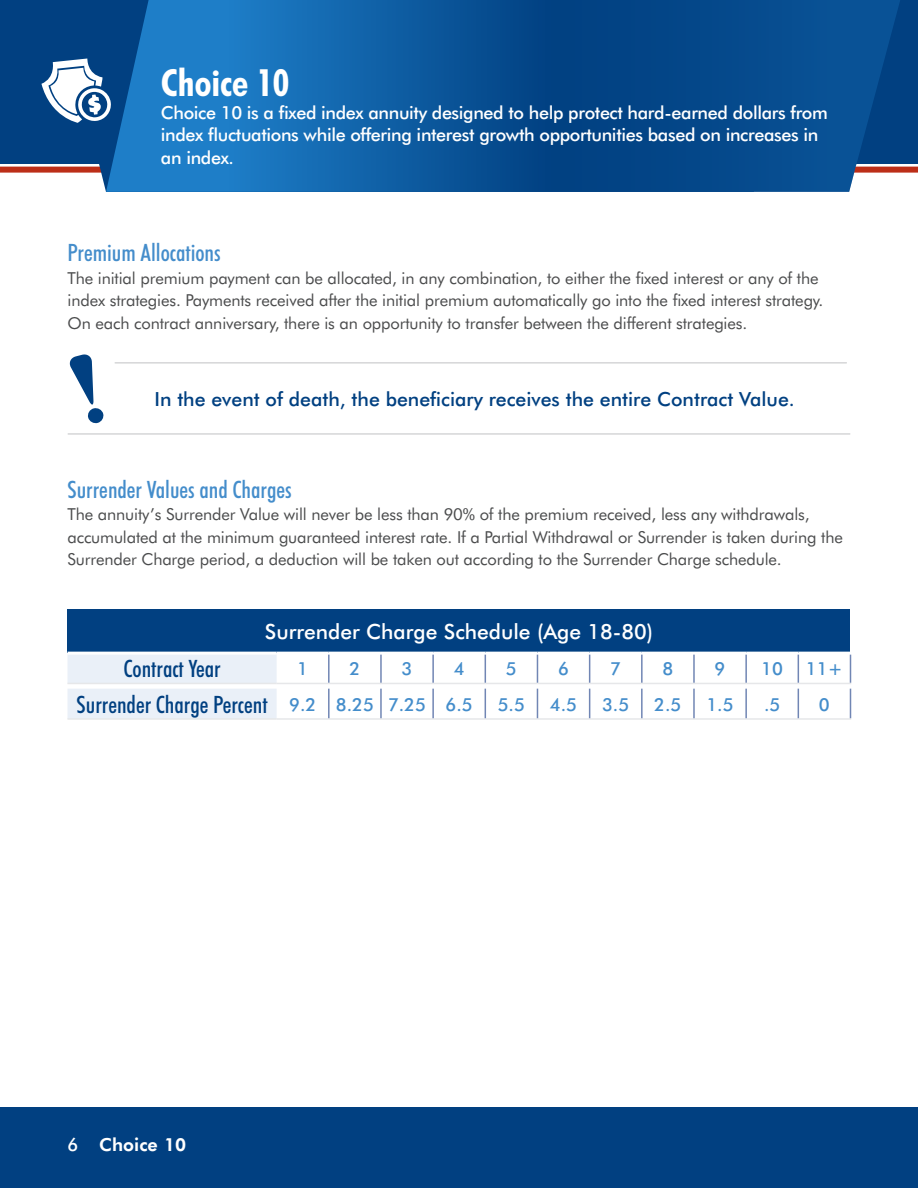
<style>
.page{position:relative;width:918px;height:1188px;background:#fff}
.page>*{position:absolute;margin:0;border:0;box-sizing:border-box;transform-origin:0 0}
.t1{font:700 condensed 37.5px "Futura BT";color:#fff}
.t2{font:500 condensed 24px "Futura BT";color:#448dcb}
.t3{font:500 condensed 24px "Futura BT";color:#014081}
.t4{font:500 21px "Futura BT";color:#fff}
.t5{font:500 19.5px "Futura BT";color:#014081}
.t6{font:500 18px/22.5px "Futura BT";letter-spacing:-.02em;color:#fff}
.t7{font:500 18px "Futura BT";color:#448dcb}
.t8{font:800 18px "Futura BT";color:#fff}
.t9{font:16.5px/22.5px "Futura BT";letter-spacing:-.01em;color:#4b4c4d}
</style>
<div class="page">
<div style="left:0;top:167px;width:918px;height:6px;background:#bc2e18"></div>
<div style="left:0;top:0;width:918px;height:164px;background:#014081"></div>
<svg style="left:106px;top:0;width:786px;height:192px"></svg>
<div style="left:0;top:1107px;width:918px;height:81px;background:#014081"></div>
<hr style="left:115px;top:362px;width:732px;height:1px;background:#c7c8ca">
<hr style="left:68px;top:433px;width:782px;height:2px;background:#c7c8ca">
<svg style="left:69px;top:354px;width:35px;height:70px"></svg>
<svg style="left:41px;top:59px;width:71px;height:64px"></svg>
<div style="left:68px;top:610px;width:782px;height:43px;background:#014081"></div>
<svg style="left:68px;top:655px;width:209px;height:63px;background:#ebf0f8"></svg>
<hr style="left:68px;top:683px;width:209px;height:1px;background:#e6e7e9">
<hr style="left:277px;top:683px;width:52px;height:1px;background:#e6e7e9">
<hr style="left:329px;top:683px;width:52px;height:1px;background:#e6e7e9">
<hr style="left:381px;top:683px;width:52px;height:1px;background:#e6e7e9">
<hr style="left:433px;top:683px;width:52px;height:1px;background:#e6e7e9">
<hr style="left:485px;top:683px;width:52px;height:1px;background:#e6e7e9">
<hr style="left:537px;top:683px;width:53px;height:1px;background:#e6e7e9">
<hr style="left:590px;top:683px;width:52px;height:1px;background:#e6e7e9">
<hr style="left:642px;top:683px;width:52px;height:1px;background:#e6e7e9">
<hr style="left:694px;top:683px;width:52px;height:1px;background:#e6e7e9">
<hr style="left:746px;top:683px;width:52px;height:1px;background:#e6e7e9">
<hr style="left:798px;top:683px;width:53px;height:1px;background:#e6e7e9">
<hr style="left:68px;top:718px;width:209px;height:2px;background:#e6e7e9">
<hr style="left:277px;top:718px;width:52px;height:2px;background:#e6e7e9">
<hr style="left:329px;top:718px;width:52px;height:2px;background:#e6e7e9">
<hr style="left:381px;top:718px;width:52px;height:2px;background:#e6e7e9">
<hr style="left:433px;top:718px;width:52px;height:2px;background:#e6e7e9">
<hr style="left:485px;top:718px;width:52px;height:2px;background:#e6e7e9">
<hr style="left:537px;top:718px;width:53px;height:2px;background:#e6e7e9">
<hr style="left:590px;top:718px;width:52px;height:2px;background:#e6e7e9">
<hr style="left:642px;top:718px;width:52px;height:2px;background:#e6e7e9">
<hr style="left:694px;top:718px;width:52px;height:2px;background:#e6e7e9">
<hr style="left:746px;top:718px;width:52px;height:2px;background:#e6e7e9">
<hr style="left:798px;top:718px;width:53px;height:2px;background:#e6e7e9">
<hr style="left:68px;top:652px;width:209px;height:3px;background:#fff">
<hr style="left:277px;top:652px;width:52px;height:3px;background:#fff">
<hr style="left:329px;top:652px;width:52px;height:3px;background:#fff">
<hr style="left:381px;top:652px;width:52px;height:3px;background:#fff">
<hr style="left:433px;top:652px;width:52px;height:3px;background:#fff">
<hr style="left:485px;top:652px;width:52px;height:3px;background:#fff">
<hr style="left:537px;top:652px;width:53px;height:3px;background:#fff">
<hr style="left:590px;top:652px;width:52px;height:3px;background:#fff">
<hr style="left:642px;top:652px;width:52px;height:3px;background:#fff">
<hr style="left:694px;top:652px;width:52px;height:3px;background:#fff">
<hr style="left:746px;top:652px;width:52px;height:3px;background:#fff">
<hr style="left:798px;top:652px;width:53px;height:3px;background:#fff">
<hr style="left:328px;top:655px;width:2px;height:28px;background:#7186b4">
<hr style="left:380px;top:655px;width:2px;height:28px;background:#7186b4">
<hr style="left:432px;top:655px;width:2px;height:28px;background:#7186b4">
<svg style="left:485px;top:655px;width:1px;height:28px"></svg>
<svg style="left:537px;top:655px;width:1px;height:28px"></svg>
<svg style="left:589px;top:655px;width:1px;height:28px"></svg>
<hr style="left:641px;top:655px;width:2px;height:28px;background:#7186b4">
<hr style="left:693px;top:655px;width:2px;height:28px;background:#7186b4">
<hr style="left:745px;top:655px;width:2px;height:28px;background:#7186b4">
<svg style="left:798px;top:655px;width:1px;height:28px"></svg>
<svg style="left:850px;top:655px;width:1px;height:28px"></svg>
<hr style="left:328px;top:689px;width:2px;height:29px;background:#7186b4">
<hr style="left:380px;top:689px;width:2px;height:29px;background:#7186b4">
<hr style="left:432px;top:689px;width:2px;height:29px;background:#7186b4">
<svg style="left:485px;top:689px;width:1px;height:29px"></svg>
<svg style="left:537px;top:689px;width:1px;height:29px"></svg>
<svg style="left:589px;top:689px;width:1px;height:29px"></svg>
<hr style="left:641px;top:689px;width:2px;height:29px;background:#7186b4">
<hr style="left:693px;top:689px;width:2px;height:29px;background:#7186b4">
<hr style="left:745px;top:689px;width:2px;height:29px;background:#7186b4">
<svg style="left:798px;top:689px;width:1px;height:29px"></svg>
<svg style="left:850px;top:689px;width:1px;height:29px"></svg>
<p class="t1" style="left:161px;top:60px;width:130px">Choice 10</p>
<p class="t6" style="left:161px;top:101px;width:669px">Choice 10 is a fixed index annuity designed to help protect hard-earned dollars from index fluctuations while offering interest growth opportunities based on increases in an index.</p>
<p class="t2" style="left:68px;top:238px;width:155px">Premium Allocations</p>
<p class="t9" style="left:68px;top:267px;width:758px">The initial premium payment can be allocated, in any combination, to either the fixed interest or any of the index strategies. Payments received after the initial premium automatically go into the fixed interest strategy.<br>On each contract anniversary, there is an opportunity to transfer between the different strategies.</p>
<p class="t5" style="left:154px;top:387px;width:642px">In the event of death, the beneficiary receives the entire Contract Value.</p>
<p class="t2" style="left:68px;top:475px;width:226px">Surrender Values and Charges</p>
<p class="t9" style="left:68px;top:503px;width:777px">The annuity’s Surrender Value will never be less than 90% of the premium received, less any withdrawals, accumulated at the minimum guaranteed interest rate. If a Partial Withdrawal or Surrender is taken during the<br>Surrender Charge period, a deduction will be taken out according to the Surrender Charge schedule.</p>
<p class="t4" style="left:265px;top:619px;width:390px">Surrender Charge Schedule (Age 18-80)</p>
<p class="t3" style="left:123px;top:654px;width:99px">Contract Year</p>
<p class="t7" style="left:297px;top:658px;width:12px">1</p>
<p class="t7" style="left:349px;top:658px;width:12px">2</p>
<p class="t7" style="left:402px;top:658px;width:12px">3</p>
<p class="t7" style="left:454px;top:658px;width:12px">4</p>
<p class="t7" style="left:506px;top:658px;width:12px">5</p>
<p class="t7" style="left:558px;top:658px;width:12px">6</p>
<p class="t7" style="left:610px;top:658px;width:12px">7</p>
<p class="t7" style="left:662px;top:658px;width:12px">8</p>
<p class="t7" style="left:715px;top:658px;width:12px">9</p>
<p class="t7" style="left:761px;top:658px;width:23px">10</p>
<p class="t7" style="left:806px;top:658px;width:38px">11+</p>
<p class="t3" style="left:77px;top:690px;width:193px">Surrender Charge Percent</p>
<p class="t7" style="left:289px;top:693px;width:29px">9.2</p>
<p class="t7" style="left:336px;top:693px;width:40px">8.25</p>
<p class="t7" style="left:388px;top:693px;width:40px">7.25</p>
<p class="t7" style="left:446px;top:693px;width:29px">6.5</p>
<p class="t7" style="left:498px;top:693px;width:29px">5.5</p>
<p class="t7" style="left:550px;top:693px;width:29px">4.5</p>
<p class="t7" style="left:602px;top:693px;width:29px">3.5</p>
<p class="t7" style="left:654px;top:693px;width:29px">2.5</p>
<p class="t7" style="left:706px;top:693px;width:29px">1.5</p>
<p class="t7" style="left:764px;top:693px;width:18px">.5</p>
<p class="t7" style="left:819px;top:693px;width:12px">0</p>
<p class="t6" style="left:68px;top:1134px;width:12px">6</p>
<p class="t8" style="left:99px;top:1134px;width:88px">Choice 10</p>
</div>
